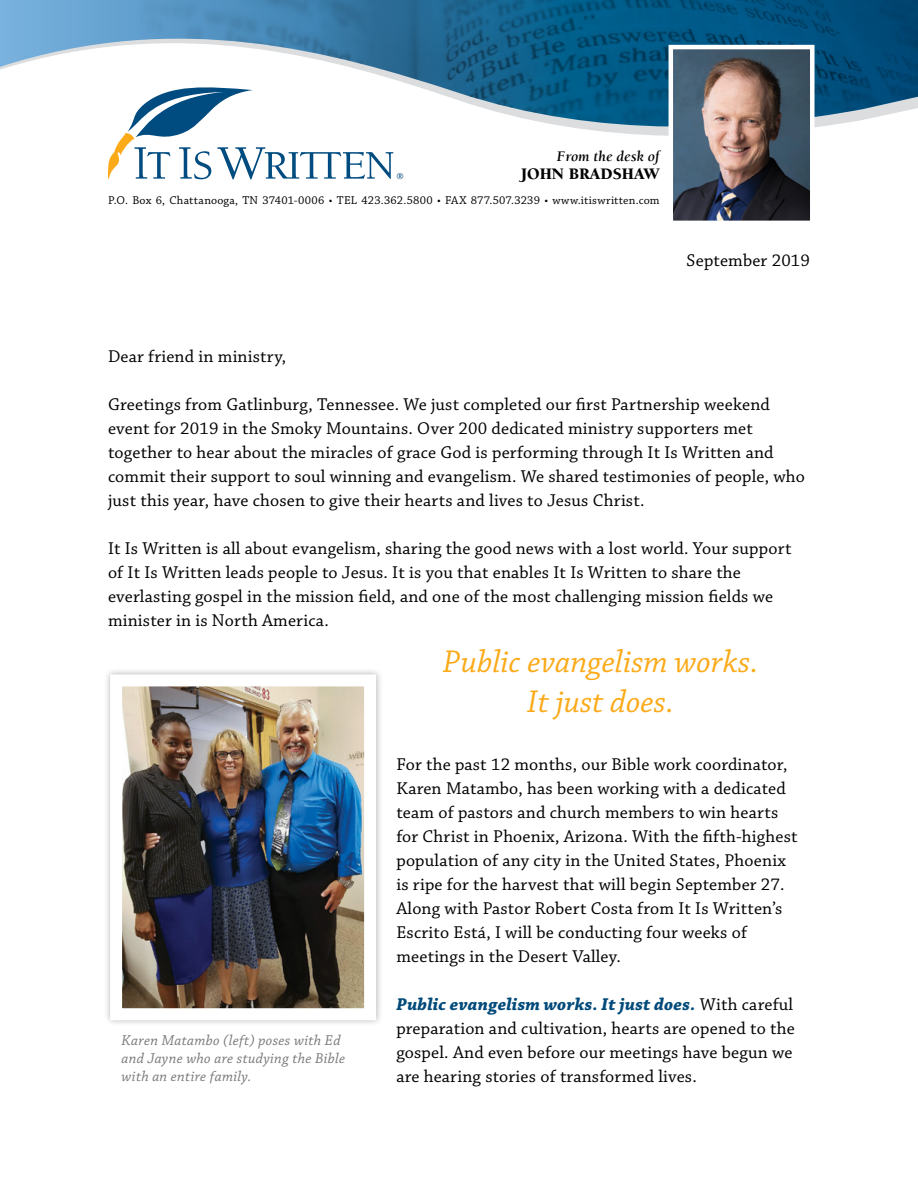
<style>
.page{position:relative;width:918px;height:1188px;background:#fff}
.page>*{position:absolute;margin:0;border:0;box-sizing:border-box;transform-origin:0 0}
.t1{font:italic 33px/39.6px "Chaparral Pro";color:#fbaa19;text-align:center}
.t2{font:18px/24px "Chaparral Pro";letter-spacing:.01em;color:#000}
.t3{font:900 16.5px "Berkeley Pro";color:#000}
.t4{font:italic 15px/18px "Chaparral Pro";letter-spacing:.02em;color:#77787b}
.t5{font:italic 700 15px "Berkeley Pro";color:#000}
.t6{font:12px "Chaparral Pro";letter-spacing:.015em;color:#000}
.t7{font:700 9.15px "Berkeley Pro";color:#004b80}
.s1{font-weight:700;font-style:italic;color:#004a7a}
</style>
<div class="page">
<svg style="left:0;top:0;width:140px;height:70px"></svg>
<img style="left:140px;top:0;width:778px;height:136px">
<img style="left:674px;top:50px;width:136px;height:170px">
<div style="left:669px;top:45px;width:146px;height:180px;border:4px solid #fff"></div>
<svg style="left:108px;top:84px;width:285px;height:96px"></svg>
<img style="left:106px;top:670px;width:274px;height:354px">
<p class="t5" style="left:557px;top:148px;width:104px">From the desk of</p>
<p class="t7" style="left:397px;top:171px;width:9px">®</p>
<p class="t3" style="left:521px;top:164px;width:140px">JOHN BRADSHAW</p>
<p class="t6" style="left:108px;top:194px;width:553px">P.O. Box 6, Chattanooga, TN 37401-0006 • TEL 423.362.5800 • FAX 877.507.3239 • www.itiswritten.com</p>
<p class="t2" style="left:687px;top:249px;width:125px">September 2019</p>
<p class="t2" style="left:108px;top:345px;width:180px">Dear friend in ministry,</p>
<p class="t2" style="left:108px;top:393px;width:699px">Greetings from Gatlinburg, Tennessee. We just completed our first Partnership weekend event for 2019 in the Smoky Mountains. Over 200 dedicated ministry supporters met together to hear about the miracles of grace God is performing through It Is Written and commit their support to soul winning and evangelism. We shared testimonies of people, who just this year, have chosen to give their hearts and lives to Jesus Christ.</p>
<p class="t2" style="left:108px;top:537px;width:685px">It Is Written is all about evangelism, sharing the good news with a lost world. Your support of It Is Written leads people to Jesus. It is you that enables It Is Written to share the everlasting gospel in the mission field, and one of the most challenging mission fields we minister in is North America.</p>
<p class="t4" style="left:122px;top:1032px;width:225px">Karen Matambo (left) poses with Ed and Jayne who are studying the Bible with an entire family.</p>
<h1 class="t1" style="left:443px;top:643px;width:317px">Public evangelism works.<br>It just does.</h1>
<p class="t2" style="left:396px;top:753px;width:403px">For the past 12 months, our Bible work coordinator, Karen Matambo, has been working with a dedicated team of pastors and church members to win hearts for Christ in Phoenix, Arizona. With the fifth-highest population of any city in the United States, Phoenix is ripe for the harvest that will begin September 27.<br>Along with Pastor Robert Costa from It Is Written’s Escrito Está, I will be conducting four weeks of meetings in the Desert Valley.</p>
<p class="t2" style="left:396px;top:993px;width:400px;text-align:justify"><span class="s1">Public evangelism works. It just does.</span> With careful preparation and cultivation, hearts are opened to the gospel. And even before our meetings have begun we are hearing stories of transformed lives.</p>
</div>
